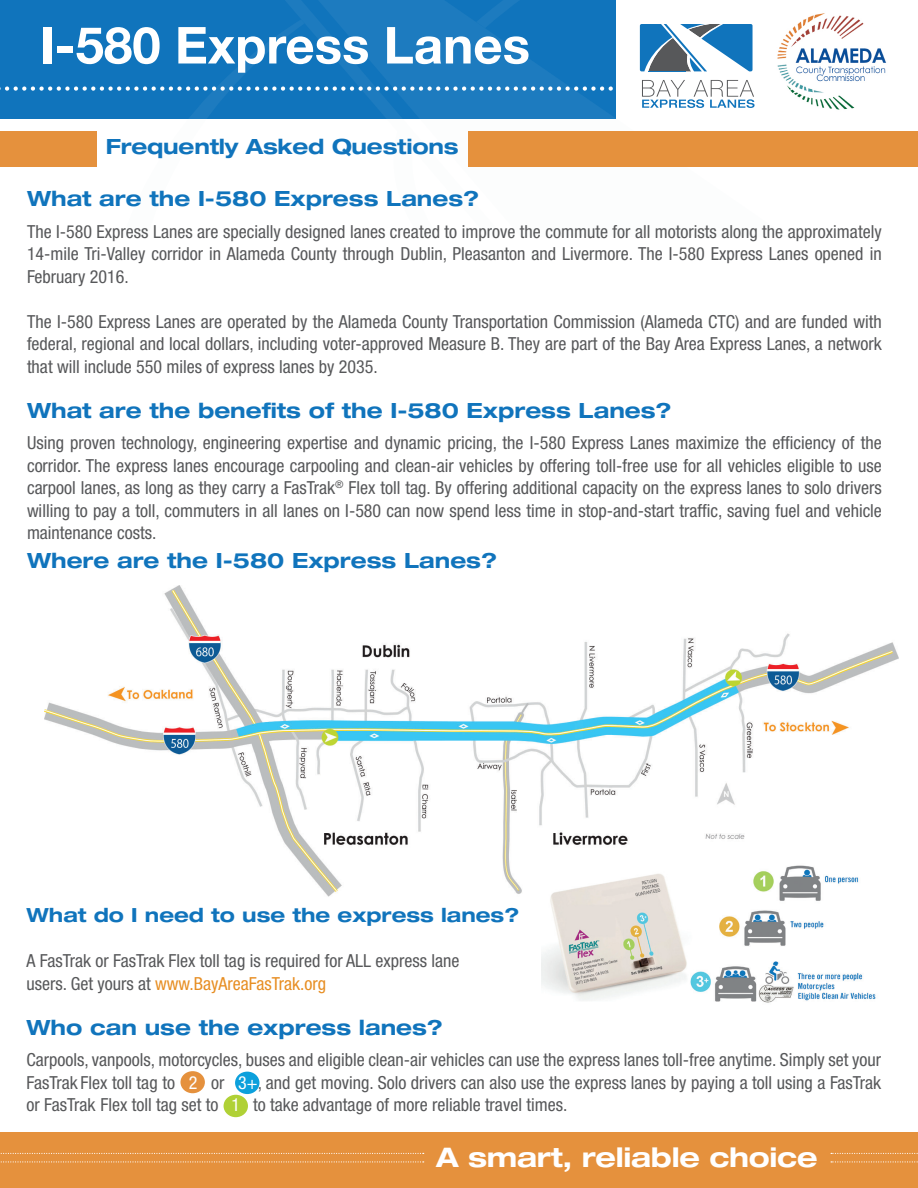
<style>
.page{position:relative;width:918px;height:1188px;background:#fff}
.page>*{position:absolute;margin:0;border:0;box-sizing:border-box;transform-origin:0 0}
.t1{font:700 51px "Helvetica Neue";color:#fff}
.t2{font:700 expanded 27px "Helvetica Neue LT Std";letter-spacing:-.01em;color:#fff}
.Titles_Small{font:700 expanded 21px "Helvetica Neue LT Std";color:#1074bc}
.Titles_Small-2{font:700 expanded 19.5px "Helvetica Neue LT Std";color:#1074bc}
.Titles_Small-3{font:condensed 18px/22.5px "Helvetica Neue LT Std";color:#57585a;text-align:justify}
.Titles_Small-4{font:condensed 18px "Helvetica Neue LT Std";color:#e78e23}
.s1{color:#57585a}
.s2{color:#fff}
</style>
<div class="page">
<svg style="left:640px;top:24px;width:113px;height:47px"></svg>
<svg style="left:642px;top:80px;width:113px;height:28px"></svg>
<img style="left:777px;top:13px;width:109px;height:97px">
<div style="left:468px;top:131px;width:450px;height:35px;background:#e5913d"></div>
<svg style="left:0;top:0;width:626px;height:167px"></svg>
<div style="left:0;top:1132px;width:918px;height:56px;background:#e5913d"></div>
<svg style="left:0;top:1153px;width:424px;height:1px"></svg>
<svg style="left:0;top:1161px;width:424px;height:1px"></svg>
<svg style="left:831px;top:1153px;width:87px;height:1px"></svg>
<svg style="left:831px;top:1161px;width:87px;height:1px"></svg>
<div style="left:224px;top:1095px;width:24px;height:22px;background:#b0d136;border-radius:50%"></div>
<div style="left:235px;top:1072px;width:24px;height:22px;background:#0ca0dc;border-radius:50%"></div>
<div style="left:180px;top:1071px;width:25px;height:22px;background:#e5913d;border-radius:50%"></div>
<img style="left:45px;top:585px;width:854px;height:312px">
<img style="left:541px;top:864px;width:340px;height:139px">
<h1 class="t1" style="left:40px;top:5px;width:492px">I-580 Express Lanes</h1>
<p class="Titles_Small" style="left:106px;top:134px;width:354px">Frequently Asked Questions</p>
<p class="Titles_Small" style="left:27px;top:186px;width:454px">What are the I-580 Express Lanes?</p>
<p class="Titles_Small-3" style="left:27px;top:220px;width:856px">The I-580 Express Lanes are specially designed lanes created to improve the commute for all motorists along the approximately 14-mile Tri-Valley corridor in Alameda County through Dublin, Pleasanton and Livermore. The I-580 Express Lanes opened in February 2016.</p>
<p class="Titles_Small-3" style="left:27px;top:310px;width:856px">The I-580 Express Lanes are operated by the Alameda County Transportation Commission (Alameda CTC) and are funded with federal, regional and local dollars, including voter-approved Measure B. They are part of the Bay Area Express Lanes, a network that will include 550 miles of express lanes by 2035.</p>
<p class="Titles_Small" style="left:27px;top:397px;width:646px">What are the benefits of the I-580 Express Lanes?</p>
<p class="Titles_Small-3" style="left:27px;top:432px;width:856px">Using proven technology, engineering expertise and dynamic pricing, the I-580 Express Lanes maximize the efficiency of the corridor. The express lanes encourage carpooling and clean-air vehicles by offering toll-free use for all vehicles eligible to use carpool lanes, as long as they carry a FasTrak<sup>®</sup> Flex toll tag. By offering additional capacity on the express lanes to solo drivers willing to pay a toll, commuters in all lanes on I-580 can now spend less time in stop-and-start traffic, saving fuel and vehicle maintenance costs.</p>
<p class="Titles_Small" style="left:27px;top:547px;width:472px">Where are the I-580 Express Lanes?</p>
<p class="Titles_Small-2" style="left:27px;top:903px;width:494px">What do I need to use the express lanes?</p>
<p class="Titles_Small-3" style="left:27px;top:950px;width:435px">A FasTrak or FasTrak Flex toll tag is required for ALL express lane</p>
<p class="Titles_Small-4" style="left:27px;top:973px;width:301px"><span class="s1">users. Get yours at</span> www.BayAreaFasTrak.org</p>
<p class="Titles_Small" style="left:27px;top:1014px;width:418px">Who can use the express lanes?</p>
<p class="Titles_Small-3" style="left:27px;top:1049px;width:856px">Carpools, vanpools, motorcycles, buses and eligible clean-air vehicles can use the express lanes toll-free anytime. Simply set your FasTrak Flex toll tag to <span class="s2">2</span> or <span class="s2">3+</span>, and get moving. Solo drivers can also use the express lanes by paying a toll using a FasTrak or FasTrak Flex toll tag set to <span class="s2">1</span> to take advantage of more reliable travel times.</p>
<h2 class="t2" style="left:436px;top:1141px;width:383px">A smart, reliable choice</h2>
</div>
